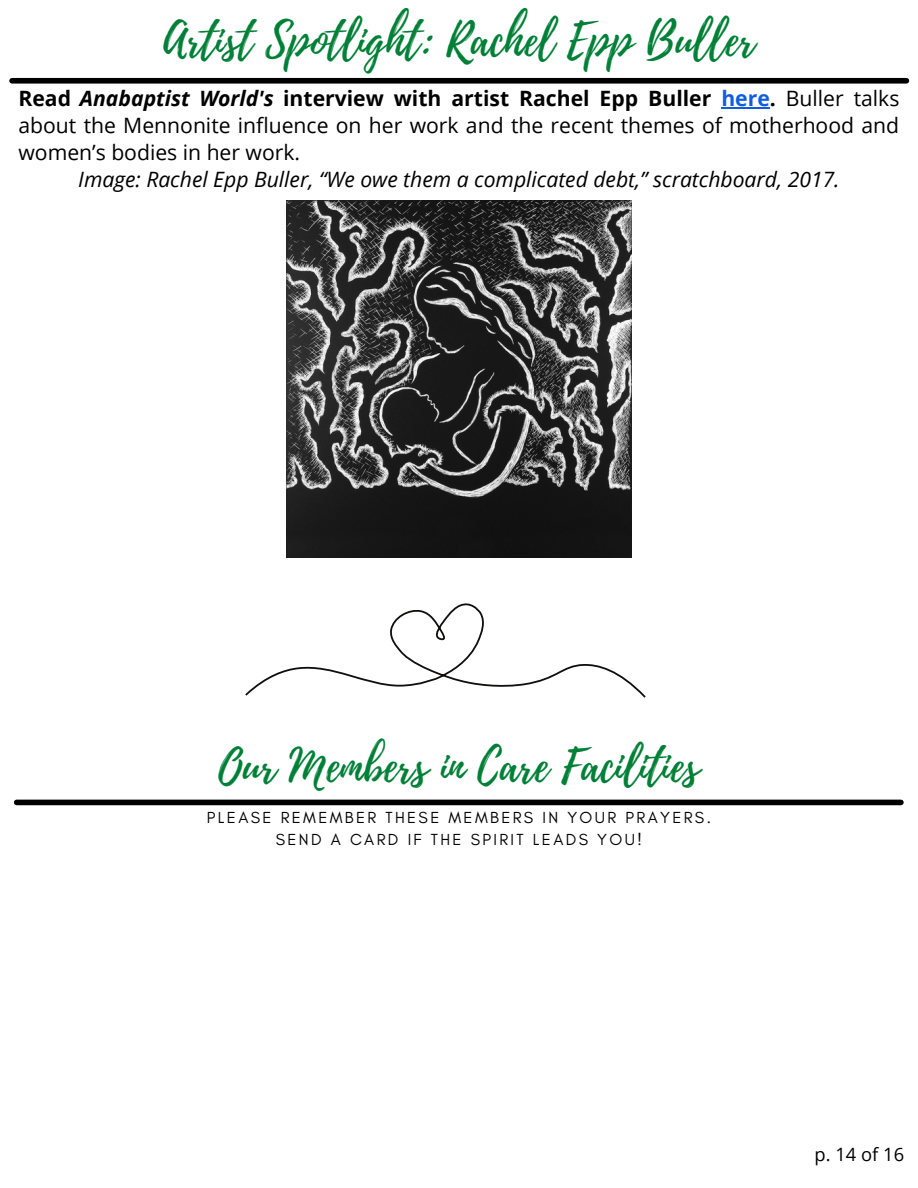
<style>
.page{position:relative;width:918px;height:1188px;background:#fff}
.page>*{position:absolute;margin:0;border:0;box-sizing:border-box;transform-origin:0 0}
.t1{font:45.15px "Playlist Script";color:#008037}
.t2{font:21.15px/27px "Open Sans";color:#000;text-align:justify}
.t3{font:italic 21.15px "Open Sans";color:#000}
.t4{font:18.3px "Open Sans";color:#000}
.t5{font:16.35px/22.2px "Glacial Indifference";letter-spacing:.145em;color:#000;text-align:center}
.s1{font-weight:700}
.s2{font-weight:700;font-style:italic}
.s3{font-weight:700;color:#115ddf}
</style>
<div class="page">
<svg style="left:245px;top:603px;width:401px;height:95px"></svg>
<img style="left:287px;top:201px;width:344px;height:357px">
<div style="left:12px;top:78px;width:894px;height:6px;background:#000"></div>
<hr style="left:721px;top:107px;width:49px;height:2px;background:#115ddf">
<div style="left:17px;top:800px;width:884px;height:5px;background:#000"></div>
<p class="t1" style="left:163px;top:8px;width:593px">Artist Spotlight: Rachel Epp Buller</p>
<p class="t2" style="left:18px;top:85px;width:883px"><span class="s1">Read</span> <span class="s2">Anabaptist World's</span> <span class="s1">interview with artist Rachel Epp Buller</span> <span class="s3">here</span><span class="s1">.</span> Buller talks about the Mennonite influence on her work and the recent themes of motherhood and women’s bodies in her work.</p>
<p class="t3" style="left:78px;top:165px;width:763px">Image: Rachel Epp Buller, “We owe them a complicated debt,” scratchboard, 2017.</p>
<p class="t1" style="left:219px;top:734px;width:482px">Our Members in Care Facilities</p>
<p class="t5" style="left:207px;top:806px;width:506px">PLEASE REMEMBER THESE MEMBERS IN YOUR PRAYERS.<br>SEND A CARD IF THE SPIRIT LEADS YOU!</p>
<p class="t4" style="left:815px;top:1141px;width:91px">p. 14 of 16</p>
</div>
